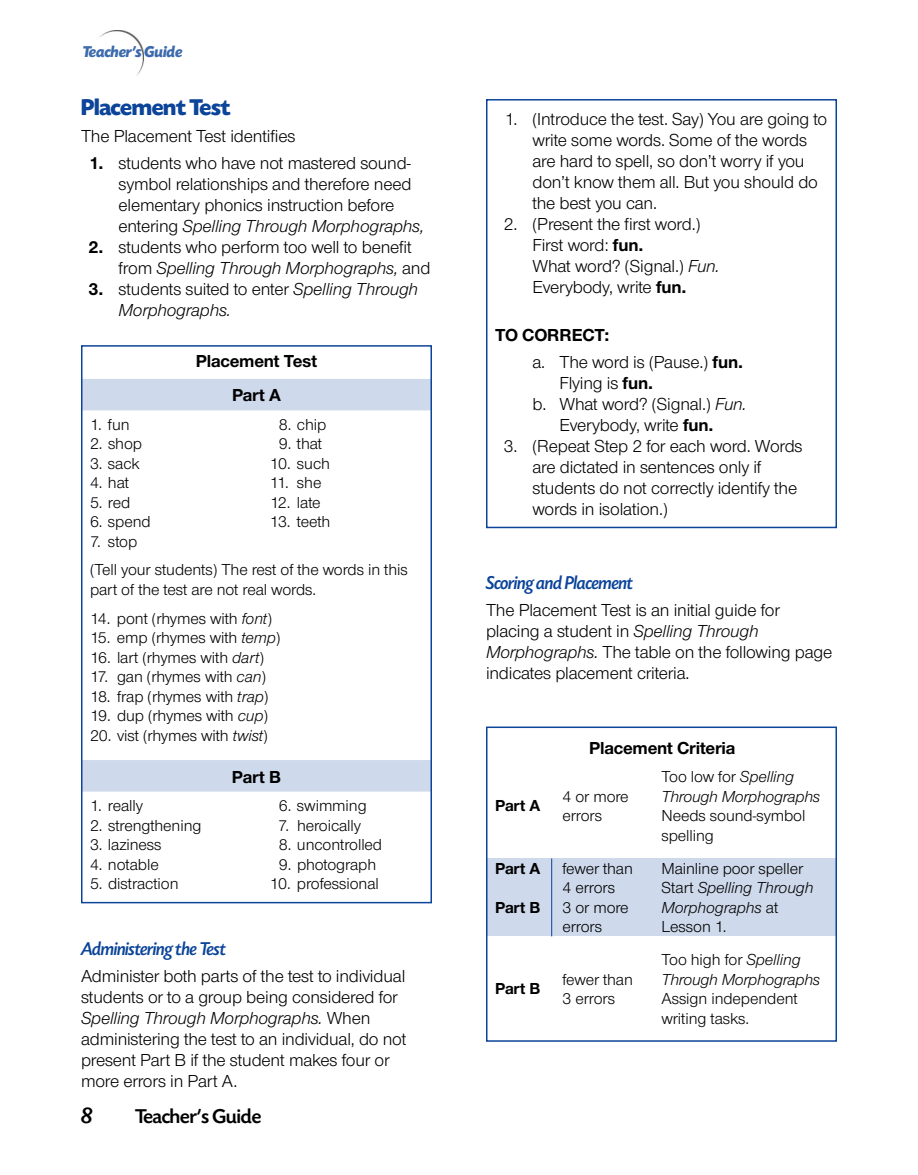
<style>
.page{position:relative;width:918px;height:1175px;background:#fff}
.page>*{position:absolute;margin:0;border:0;box-sizing:border-box;transform-origin:0 0}
.t1{font:700 24px "Today SH";letter-spacing:-.01em;color:#0b4499}
.t2{font:24px "Today SH Med Ita";color:#000}
.t3{font:500 21px "Today SH";color:#000}
.t4{font:19.5px "Today SH Med Ita";letter-spacing:-.01em;color:#0b4499}
.t5{font:18px/21px "Nimbus Sans Novus T";letter-spacing:-.01em;color:#000}
.t6{font:italic 18px/21px "Nimbus Sans Novus T";letter-spacing:-.01em;color:#000}
.t7{font:700 18px/34.5px "Nimbus Sans Novus T";letter-spacing:-.01em;color:#000;text-align:center}
.t8{font:16.5px/19.5px "Nimbus Sans Novus T";letter-spacing:-.005em;color:#000}
.t9{font:italic 16.5px "Nimbus Sans Novus T";letter-spacing:-.015em;color:#000}
.t10{font:700 16.5px "Nimbus Sans Novus T";letter-spacing:-.005em;color:#000}
.t11{font:italic 700 16.5px "Today SH";color:#3c6aad}
.s1{font-weight:700}
.s2{font-style:italic}
.s3{font-weight:700;font-style:normal}
.s4{font-style:normal}
.s5{color:#fff}
</style>
<div class="page">
<div style="left:486px;top:99px;width:351px;height:429px;border:2px solid #0b4499"></div>
<div style="left:81px;top:379px;width:351px;height:31px;background:#ced9eb"></div>
<div style="left:81px;top:760px;width:351px;height:31px;background:#ced9eb"></div>
<img style="left:99px;top:31px;width:45px;height:45px">
<div style="left:81px;top:345px;width:351px;height:558px;border:2px solid #0b4499"></div>
<div style="left:486px;top:858px;width:351px;height:78px;background:#ced9eb"></div>
<div style="left:486px;top:726px;width:351px;height:315px;border:2px solid #0b4499"></div>
<hr style="left:551px;top:858px;width:1px;height:78px;background:#0b4499">
<p class="t11" style="left:82px;top:45px;width:101px">Teacher’s Guide</p>
<h1 class="t1" style="left:81px;top:98px;width:151px">Placement Test</h1>
<p class="t5" style="left:81px;top:127px;width:216px">The Placement Test identifies</p>
<p class="t5" style="left:118px;top:154px;width:307px;text-indent:-29px"><span class="s1">1.</span> students who have not mastered sound&shy;symbol relationships and therefore need elementary phonics instruction before entering <span class="s2">Spelling Through Morphographs,</span></p>
<p class="t5" style="left:118px;top:238px;width:314px;text-indent:-30px"><span class="s1">2.</span> students who perform too well to benefit from <span class="s2">Spelling Through Morphographs,</span> and</p>
<p class="t6" style="left:118px;top:280px;width:301px;text-indent:-30px"><span class="s3">3.</span> <span class="s4">students suited to enter</span> Spelling Through<br>Morphographs.</p>
<p class="t7" style="left:196px;top:345px;width:123px">Placement Test<br>Part A</p>
<p class="t8" style="left:90px;top:416px;width:41px">1. fun</p>
<p class="t8" style="left:270px;top:416px;width:58px"><span class="s5">0</span>8. chip</p>
<p class="t8" style="left:90px;top:435px;width:54px">2. shop</p>
<p class="t8" style="left:270px;top:435px;width:54px"><span class="s5">0</span>9. that</p>
<p class="t8" style="left:90px;top:455px;width:51px">3. sack</p>
<p class="t8" style="left:270px;top:455px;width:61px">10. such</p>
<p class="t8" style="left:90px;top:474px;width:41px">4. hat</p>
<p class="t8" style="left:270px;top:474px;width:53px">11. she</p>
<p class="t8" style="left:90px;top:494px;width:42px">5. red</p>
<p class="t8" style="left:270px;top:494px;width:52px">12. late</p>
<p class="t8" style="left:90px;top:513px;width:62px">6. spend</p>
<p class="t8" style="left:270px;top:513px;width:62px">13. teeth</p>
<p class="t8" style="left:90px;top:528px;width:319px;line-height:28.5px">7. stop<br>(Tell your students) The rest of the words in this</p>
<p class="t8" style="left:90px;top:581px;width:228px">part of the test are not real words.</p>
<p class="t8" style="left:90px;top:609px;width:183px">14. pont (rhymes with <span class="s2">font</span>)</p>
<p class="t8" style="left:90px;top:629px;width:192px">15. emp (rhymes with <span class="s2">temp</span>)</p>
<p class="t8" style="left:90px;top:648px;width:176px">16. lart (rhymes with <span class="s2">dart</span>)</p>
<p class="t8" style="left:90px;top:668px;width:178px">17. gan (rhymes with <span class="s2">can</span>)</p>
<p class="t8" style="left:90px;top:687px;width:180px">18. frap (rhymes with <span class="s2">trap</span>)</p>
<p class="t8" style="left:90px;top:707px;width:180px">19. dup (rhymes with <span class="s2">cup</span>)</p>
<p class="t8" style="left:90px;top:726px;width:179px">20. vist (rhymes with <span class="s2">twist</span>)</p>
<p class="t7" style="left:232px;top:761px;width:51px">Part B</p>
<p class="t8" style="left:90px;top:797px;width:55px">1. really</p>
<p class="t8" style="left:270px;top:797px;width:98px"><span class="s5">0</span>6. swimming</p>
<p class="t8" style="left:90px;top:816px;width:113px">2. strengthening</p>
<p class="t8" style="left:270px;top:816px;width:93px"><span class="s5">0</span>7. heroically</p>
<p class="t8" style="left:90px;top:836px;width:73px">3. laziness</p>
<p class="t8" style="left:270px;top:836px;width:114px"><span class="s5">0</span>8. uncontrolled</p>
<p class="t8" style="left:90px;top:855px;width:70px">4. notable</p>
<p class="t8" style="left:270px;top:855px;width:108px"><span class="s5">0</span>9. photograph</p>
<p class="t8" style="left:90px;top:875px;width:90px">5. distraction</p>
<p class="t8" style="left:270px;top:875px;width:110px">10. professional</p>
<p class="t4" style="left:81px;top:940px;width:146px">Administering the Test</p>
<p class="t5" style="left:81px;top:966px;width:327px">Administer both parts of the test to individual students or to a group being considered for <span class="s2">Spelling Through Morphographs.</span> When administering the test to an individual, do not present Part B if the student makes four or more errors in Part A.</p>
<h1 class="t2" style="left:81px;top:1105px;width:12px">8</h1>
<p class="t3" style="left:135px;top:1107px;width:128px">Teacher’s Guide</p>
<p class="t5" style="left:533px;top:110px;width:296px;text-indent:-28px">1. (Introduce the test. Say) You are going to write some words. Some of the words are hard to spell, so don’t worry if you don’t know them all. But you should do the best you can.</p>
<p class="t5" style="left:533px;top:215px;width:189px;text-indent:-29px">2. (Present the first word.)<br>First word: <span class="s1">fun.<br></span>What word? (Signal.) <span class="s2">Fun.<br></span>Everybody, write <span class="s1">fun.</span></p>
<p class="t5" style="left:533px;top:323px;width:212px;line-height:27px;text-indent:-37px"><span class="s1">TO CORRECT:<br></span>a. The word is (Pause.) <span class="s1">fun.</span></p>
<p class="t5" style="left:560px;top:374px;width:95px">Flying is <span class="s1">fun.</span></p>
<p class="t5" style="left:533px;top:395px;width:216px">b. What word? (Signal.) <span class="s2">Fun.</span></p>
<p class="t5" style="left:560px;top:416px;width:156px">Everybody, write <span class="s1">fun.</span></p>
<p class="t5" style="left:533px;top:437px;width:272px;text-indent:-29px">3. (Repeat Step 2 for each word. Words are dictated in sentences only if students do not correctly identify the words in isolation.)</p>
<p class="t4" style="left:486px;top:575px;width:149px">Scoring and Placement</p>
<p class="t5" style="left:486px;top:601px;width:348px">The Placement Test is an initial guide for placing a student in <span class="s2">Spelling Through Morphographs.</span> The table on the following page indicates placement criteria.</p>
<p class="t10" style="left:495px;top:798px;width:47px">Part A</p>
<p class="t7" style="left:589px;top:732px;width:148px">Placement Criteria</p>
<p class="t8" style="left:662px;top:768px;width:134px">Too low for <span class="s2">Spelling</span></p>
<p class="t8" style="left:563px;top:787px;width:68px">4 or more</p>
<p class="t9" style="left:662px;top:789px;width:160px">Through Morphographs</p>
<p class="t8" style="left:563px;top:807px;width:41px">errors</p>
<p class="t8" style="left:661px;top:807px;width:145px">Needs sound-symbol spelling</p>
<p class="t10" style="left:495px;top:861px;width:47px">Part A</p>
<p class="t8" style="left:563px;top:859px;width:72px">fewer than</p>
<p class="t8" style="left:662px;top:859px;width:143px">Mainline poor speller</p>
<p class="t8" style="left:563px;top:879px;width:54px">4 errors</p>
<p class="t9" style="left:661px;top:881px;width:154px"><span class="s4">Start</span> Spelling Through</p>
<p class="t10" style="left:495px;top:900px;width:47px">Part B</p>
<p class="t8" style="left:563px;top:898px;width:68px">3 or more</p>
<p class="t9" style="left:662px;top:900px;width:118px">Morphographs <span class="s4">at</span></p>
<p class="t8" style="left:563px;top:918px;width:41px">errors</p>
<p class="t8" style="left:661px;top:911px;width:141px;line-height:33px">Lesson 1.<br>Too high for <span class="s2">Spelling</span></p>
<p class="t10" style="left:495px;top:981px;width:47px">Part B</p>
<p class="t8" style="left:563px;top:970px;width:72px">fewer than</p>
<p class="t9" style="left:662px;top:972px;width:160px">Through Morphographs</p>
<p class="t8" style="left:563px;top:990px;width:54px">3 errors</p>
<p class="t8" style="left:661px;top:990px;width:138px">Assign independent writing tasks.</p>
</div>
